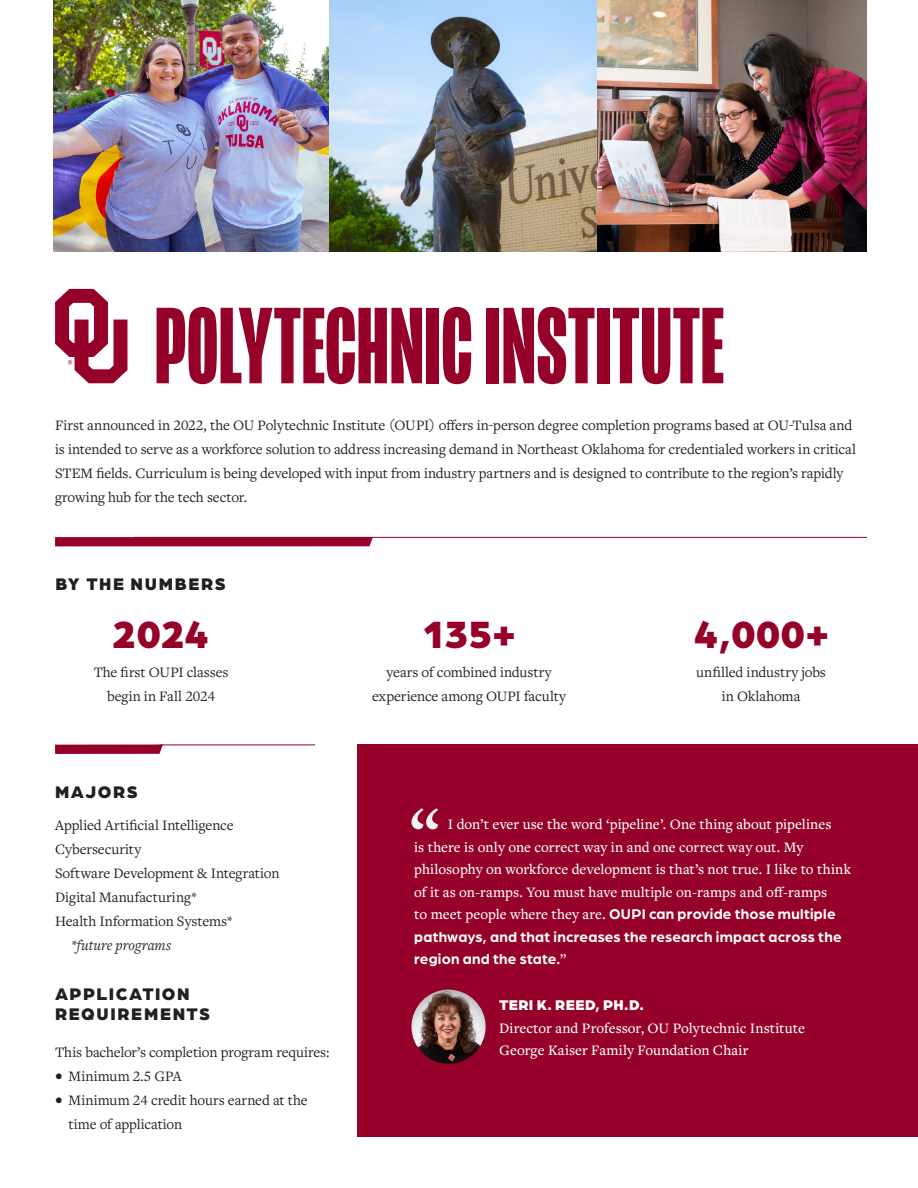
<style>
.page{position:relative;width:918px;height:1188px;background:#fff}
.page>*{position:absolute;margin:0;border:0;box-sizing:border-box;transform-origin:0 0}
.t1{font:700 111px "Mongoose";color:#960129}
.t2{font:900 40.5px "Arboria";color:#960129}
.t3{font:900 17.85px/20.4px "Arboria";letter-spacing:.085em;color:#231f20}
.t4{font:15px/24px "Freight Text Pro";letter-spacing:-.005em;color:#231f20}
.t5{font:500 15px/22.5px "Freight Text Pro";color:#fff}
.t6{font:900 15px "Arboria";letter-spacing:.025em;color:#fff}
.t7{font:italic 15px "Freight Text Pro";letter-spacing:-.005em;color:#231f20}
.s1{font-family:"Arboria";font-weight:700}
</style>
<div class="page">
<img style="left:596px;top:0;width:271px;height:252px">
<img style="left:328px;top:0;width:268px;height:252px">
<img style="left:54px;top:0;width:274px;height:252px">
<svg style="left:55px;top:289px;width:72px;height:94px"></svg>
<div style="left:55px;top:537px;width:318px;height:9px;background:#960129"></div>
<hr style="left:134px;top:537px;width:733px;height:1px;background:#960129">
<div style="left:357px;top:745px;width:561px;height:392px;background:#960129"></div>
<svg style="left:411px;top:808px;width:27px;height:21px"></svg>
<hr style="left:160px;top:745px;width:155px;height:1px;background:#960129">
<svg style="left:55px;top:745px;width:108px;height:9px"></svg>
<img style="left:411px;top:990px;width:75px;height:74px;border-radius:37px">
<p class="t1" style="left:154px;top:283px;width:572px">POLYTECHNIC INSTITUTE</p>
<p class="t4" style="left:55px;top:412px;width:803px">First announced in 2022, the OU Polytechnic Institute (OUPI) offers in-person degree completion programs based at OU-Tulsa and is intended to serve as a workforce solution to address increasing demand in Northeast Oklahoma for credentialed workers in critical STEM fields. Curriculum is being developed with input from industry partners and is designed to contribute to the region’s rapidly growing hub for the tech sector.</p>
<p class="t3" style="left:55px;top:572px;width:172px">BY THE NUMBERS</p>
<p class="t2" style="left:113px;top:605px;width:99px">2024</p>
<p class="t4" style="left:94px;top:659px;width:136px">The first OUPI classes</p>
<p class="t4" style="left:107px;top:683px;width:110px">begin in Fall 2024</p>
<p class="t3" style="left:55px;top:780px;width:84px">MAJORS</p>
<p class="t4" style="left:55px;top:813px;width:180px">Applied Artificial Intelligence</p>
<p class="t4" style="left:55px;top:837px;width:88px">Cybersecurity</p>
<p class="t4" style="left:55px;top:861px;width:226px">Software Development &amp; Integration</p>
<p class="t4" style="left:55px;top:885px;width:143px">Digital Manufacturing*</p>
<p class="t4" style="left:55px;top:909px;width:179px">Health Information Systems*</p>
<p class="t7" style="left:71px;top:936px;width:101px">*future programs</p>
<p class="t3" style="left:55px;top:982px;width:157px">APPLICATION<br>REQUIREMENTS</p>
<p class="t4" style="left:55px;top:1040px;width:276px">This bachelor’s completion program requires:</p>
<p class="t4" style="left:55px;top:1064px;width:128px">• Minimum 2.5 GPA</p>
<p class="t4" style="left:69px;top:1088px;width:241px;text-indent:-14px">• Minimum 24 credit hours earned at the time of application</p>
<p class="t2" style="left:422px;top:605px;width:95px">135+</p>
<p class="t4" style="left:372px;top:659px;width:195px;text-align:center">years of combined industry experience among OUPI faculty</p>
<p class="t2" style="left:693px;top:605px;width:138px">4,000+</p>
<p class="t4" style="left:696px;top:659px;width:131px">unfilled industry jobs</p>
<p class="t4" style="left:722px;top:683px;width:80px">in Oklahoma</p>
<p class="t5" style="left:414px;top:813px;width:438px;text-indent:34px">I don’t ever use the word ‘pipeline’. One thing about pipelines<br>is there is only one correct way in and one correct way out. My philosophy on workforce development is that’s not true. I like to think of it as on-ramps. You must have multiple on-ramps and off-ramps<br>to meet people where they are. <span class="s1">OUPI can provide those multiple pathways, and that increases the research impact across the region and the state.</span>”</p>
<p class="t6" style="left:499px;top:995px;width:146px">TERI K. REED, PH.D.</p>
<p class="t5" style="left:499px;top:1016px;width:307px">Director and Professor, OU Polytechnic Institute</p>
<p class="t5" style="left:499px;top:1039px;width:251px">George Kaiser Family Foundation Chair</p>
</div>
